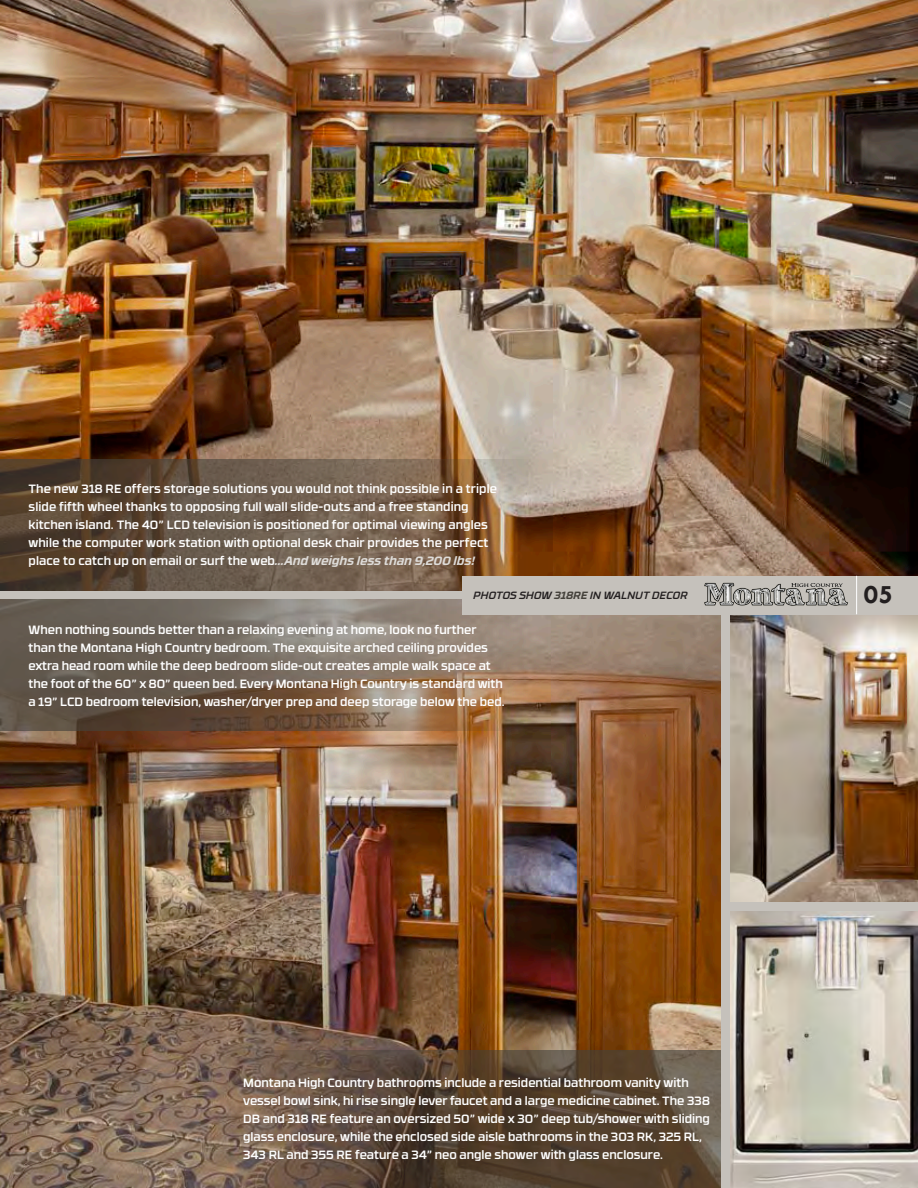
<style>
.page{position:relative;width:918px;height:1188px;background:#fff}
.page>*{position:absolute;margin:0;border:0;box-sizing:border-box;transform-origin:0 0}
.t1{font:700 27px "Tw Cen";color:#231f20}
.t2{font:500 12px/18px "RB No 3.1";color:#fff}
.t3{font:italic 500 10.5px "RB No 3.1";letter-spacing:.01em;color:#231f20}
.s1{font-weight:700;font-style:italic;color:#dedcd9}
.s2{font-weight:700;color:#45423b}
</style>
<div class="page">
<img style="left:0;top:0;width:918px;height:576px">
<svg style="left:0;top:459px;width:548px;height:132px"></svg>
<div style="left:0;top:591px;width:918px;height:8px;background:#c5c1bb"></div>
<img style="left:0;top:614px;width:721px;height:574px">
<img style="left:730px;top:614px;width:188px;height:574px">
<div style="left:727px;top:903px;width:191px;height:8px;background:#c5c1bb"></div>
<div style="left:721px;top:594px;width:9px;height:594px;background:#c5c1bb"></div>
<svg style="left:205px;top:1050px;width:516px;height:138px"></svg>
<svg style="left:0;top:599px;width:548px;height:132px"></svg>
<div style="left:462px;top:576px;width:456px;height:38px;background:#c5c1bb"></div>
<svg style="left:704px;top:583px;width:144px;height:23px"></svg>
<img style="left:706px;top:584px;width:120px;height:20px">
<hr style="left:856px;top:576px;width:1px;height:38px;background:#fff">
<p class="t2" style="left:28px;top:479px;width:470px">The new 318 RE offers storage solutions you would not think possible in a triple slide fifth wheel thanks to opposing full wall slide-outs and a free standing kitchen island. The 40” LCD television is positioned for optimal viewing angles while the computer work station with optional desk chair provides the perfect place to catch up on email or surf the web<span class="s1">…And weighs less than 9,200 lbs!</span></p>
<p class="t3" style="left:474px;top:587px;width:216px">PHOTOS SHOW <span class="s2">318RE</span> IN WALNUT DECOR</p>
<h1 class="t1" style="left:864px;top:579px;width:30px">05</h1>
<p class="t2" style="left:28px;top:620px;width:478px">When nothing sounds better than a relaxing evening at home, look no further than the Montana High Country bedroom. The exquisite arched ceiling provides extra head room while the deep bedroom slide-out creates ample walk space at the foot of the 60” x 80” queen bed. Every Montana High Country is standard with a 19” LCD bedroom television, washer/dryer prep and deep storage below the bed.</p>
<p class="t2" style="left:243px;top:1073px;width:468px">Montana High Country bathrooms include a residential bathroom vanity with vessel bowl sink, hi rise single lever faucet and a large medicine cabinet. The 338<br>DB and 318 RE feature an oversized 50” wide x 30” deep tub/shower with sliding glass enclosure, while the enclosed side aisle bathrooms in the 303 RK, 325 RL, 343 RL and 355 RE feature a 34” neo angle shower with glass enclosure.</p>
</div>
